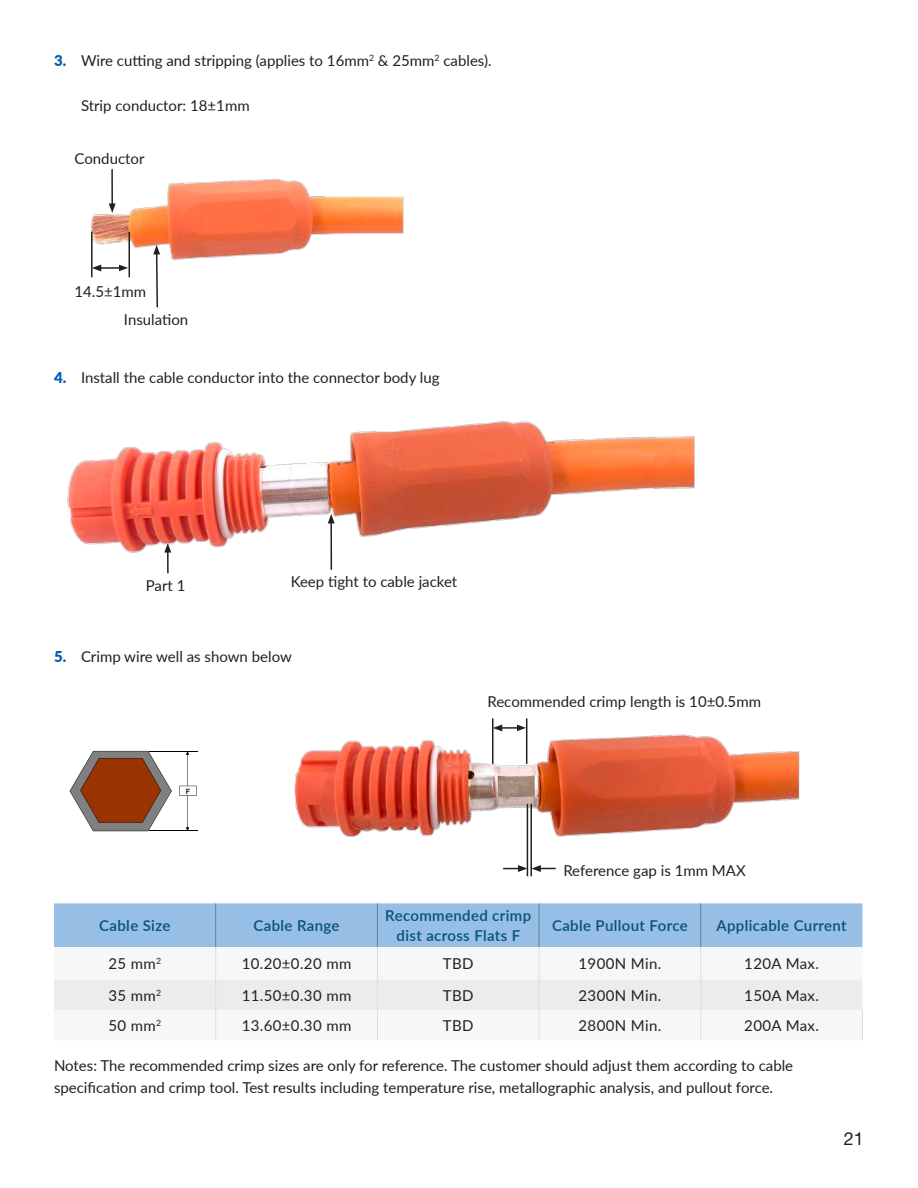
<style>
.page{position:relative;width:918px;height:1188px;background:#fff}
.page>*{position:absolute;margin:0;border:0;box-sizing:border-box;transform-origin:0 0}
.t1{font:18px "Helvetica Neue LT Std";color:#231f20}
.t2{font:15px/22.5px "Lato";color:#231f20}
.t3{font:600 15px/19.5px "Lato";letter-spacing:.025em;color:#055278;text-align:center}
.t4{font:15px "Lato";letter-spacing:.025em;color:#231f20}
.t5{font:700 7.35px "Arial";color:#231f20}
.s1{font-weight:900;color:#005eb8}
</style>
<div class="page">
<img style="left:294px;top:733px;width:506px;height:104px">
<img style="left:90px;top:179px;width:314px;height:82px">
<hr style="left:111px;top:169px;width:2px;height:37px;background:#231f20">
<svg style="left:109px;top:203px;width:7px;height:10px"></svg>
<svg style="left:153px;top:245px;width:7px;height:63px"></svg>
<hr style="left:167px;top:550px;width:2px;height:23px;background:#231f20">
<hr style="left:330px;top:521px;width:2px;height:49px;background:#231f20">
<hr style="left:99px;top:267px;width:22px;height:2px;background:#231f20">
<svg style="left:119px;top:265px;width:9px;height:6px"></svg>
<svg style="left:93px;top:265px;width:8px;height:6px"></svg>
<hr style="left:91px;top:232px;width:2px;height:45px;background:#231f20">
<hr style="left:129px;top:232px;width:1px;height:45px;background:#231f20">
<img style="left:67px;top:421px;width:628px;height:134px">
<svg style="left:70px;top:751px;width:102px;height:80px"></svg>
<hr style="left:149px;top:831px;width:49px;height:1px;background:#000">
<hr style="left:149px;top:751px;width:49px;height:1px;background:#000">
<svg style="left:179px;top:752px;width:18px;height:79px"></svg>
<svg style="left:494px;top:724px;width:32px;height:7px"></svg>
<svg style="left:503px;top:865px;width:53px;height:7px"></svg>
<hr style="left:492px;top:718px;width:2px;height:46px;background:#231f20">
<hr style="left:527px;top:804px;width:1px;height:72px;background:#231f20">
<hr style="left:526px;top:718px;width:1px;height:46px;background:#231f20">
<hr style="left:530px;top:804px;width:2px;height:72px;background:#231f20">
<div style="left:54px;top:903px;width:808px;height:44px;background:#97bee5"></div>
<div style="left:54px;top:979px;width:808px;height:31px;background:#ececee"></div>
<hr style="left:215px;top:947px;width:1px;height:32px;background:#dcdddf">
<hr style="left:215px;top:979px;width:1px;height:31px;background:#dcdddf">
<hr style="left:215px;top:903px;width:1px;height:44px;background:#5980a1">
<hr style="left:377px;top:903px;width:1px;height:44px;background:#5980a1">
<hr style="left:539px;top:903px;width:1px;height:44px;background:#5980a1">
<hr style="left:700px;top:903px;width:1px;height:44px;background:#5980a1">
<hr style="left:377px;top:947px;width:1px;height:32px;background:#dcdddf">
<hr style="left:377px;top:979px;width:1px;height:31px;background:#dcdddf">
<hr style="left:539px;top:947px;width:1px;height:32px;background:#dcdddf">
<hr style="left:539px;top:979px;width:1px;height:31px;background:#dcdddf">
<hr style="left:700px;top:947px;width:1px;height:32px;background:#dcdddf">
<hr style="left:700px;top:979px;width:1px;height:31px;background:#dcdddf">
<hr style="left:215px;top:1010px;width:1px;height:30px;background:#dcdddf">
<hr style="left:377px;top:1010px;width:1px;height:30px;background:#dcdddf">
<hr style="left:539px;top:1010px;width:1px;height:30px;background:#dcdddf">
<hr style="left:700px;top:1010px;width:1px;height:30px;background:#dcdddf">
<hr style="left:862px;top:1010px;width:1px;height:30px;background:#dcdddf">
<p class="t2" style="left:54px;top:49px;width:439px"><span class="s1">3.</span> Wire cutting and stripping (applies to 16mm<sup>2</sup> &amp; 25mm<sup>2</sup> cables).</p>
<p class="t2" style="left:81px;top:94px;width:170px">Strip conductor: 18±1mm</p>
<p class="t2" style="left:75px;top:147px;width:71px">Conductor</p>
<p class="t2" style="left:75px;top:279px;width:73px">14.5±1mm</p>
<p class="t2" style="left:124px;top:308px;width:66px">Insulation</p>
<p class="t2" style="left:54px;top:365px;width:387px"><span class="s1">4.</span> Install the cable conductor into the connector body lug</p>
<p class="t2" style="left:146px;top:574px;width:41px">Part 1</p>
<p class="t2" style="left:291px;top:569px;width:168px">Keep tight to cable jacket</p>
<p class="t2" style="left:54px;top:644px;width:239px"><span class="s1">5.</span> Crimp wire well as shown below</p>
<p class="t5" style="left:186px;top:787px;width:6px">F</p>
<p class="t2" style="left:488px;top:690px;width:275px">Recommended crimp length is 10±0.5mm</p>
<p class="t2" style="left:563px;top:859px;width:184px">Reference gap is 1mm MAX</p>
<p class="t3" style="left:99px;top:915px;width:73px">Cable Size</p>
<p class="t3" style="left:253px;top:915px;width:88px">Cable Range</p>
<p class="t3" style="left:385px;top:906px;width:147px">Recommended crimp dist across Flats F</p>
<p class="t3" style="left:552px;top:915px;width:137px">Cable Pullout Force</p>
<p class="t3" style="left:716px;top:915px;width:132px">Applicable Current</p>
<p class="t2" style="left:108px;top:952px;width:54px">25 mm<sup>2</sup></p>
<p class="t2" style="left:242px;top:952px;width:111px">10.20±0.20 mm</p>
<p class="t2" style="left:443px;top:952px;width:32px">TBD</p>
<p class="t4" style="left:579px;top:953px;width:84px">1900N Min.</p>
<p class="t2" style="left:744px;top:952px;width:76px">120A Max.</p>
<p class="t2" style="left:108px;top:983px;width:54px">35 mm<sup>2</sup></p>
<p class="t2" style="left:242px;top:983px;width:111px">11.50±0.30 mm</p>
<p class="t2" style="left:443px;top:983px;width:32px">TBD</p>
<p class="t4" style="left:579px;top:984px;width:84px">2300N Min.</p>
<p class="t2" style="left:744px;top:983px;width:76px">150A Max.</p>
<p class="t2" style="left:108px;top:1014px;width:54px">50 mm<sup>2</sup></p>
<p class="t2" style="left:242px;top:1014px;width:111px">13.60±0.30 mm</p>
<p class="t2" style="left:443px;top:1014px;width:32px">TBD</p>
<p class="t4" style="left:579px;top:1015px;width:84px">2800N Min.</p>
<p class="t2" style="left:744px;top:1014px;width:76px">200A Max.</p>
<p class="t2" style="left:54px;top:1054px;width:741px">Notes: The recommended crimp sizes are only for reference. The customer should adjust them according to cable specification and crimp tool. Test results including temperature rise, metallographic analysis, and pullout force.</p>
<p class="t1" style="left:844px;top:1128px;width:22px">21</p>
</div>
